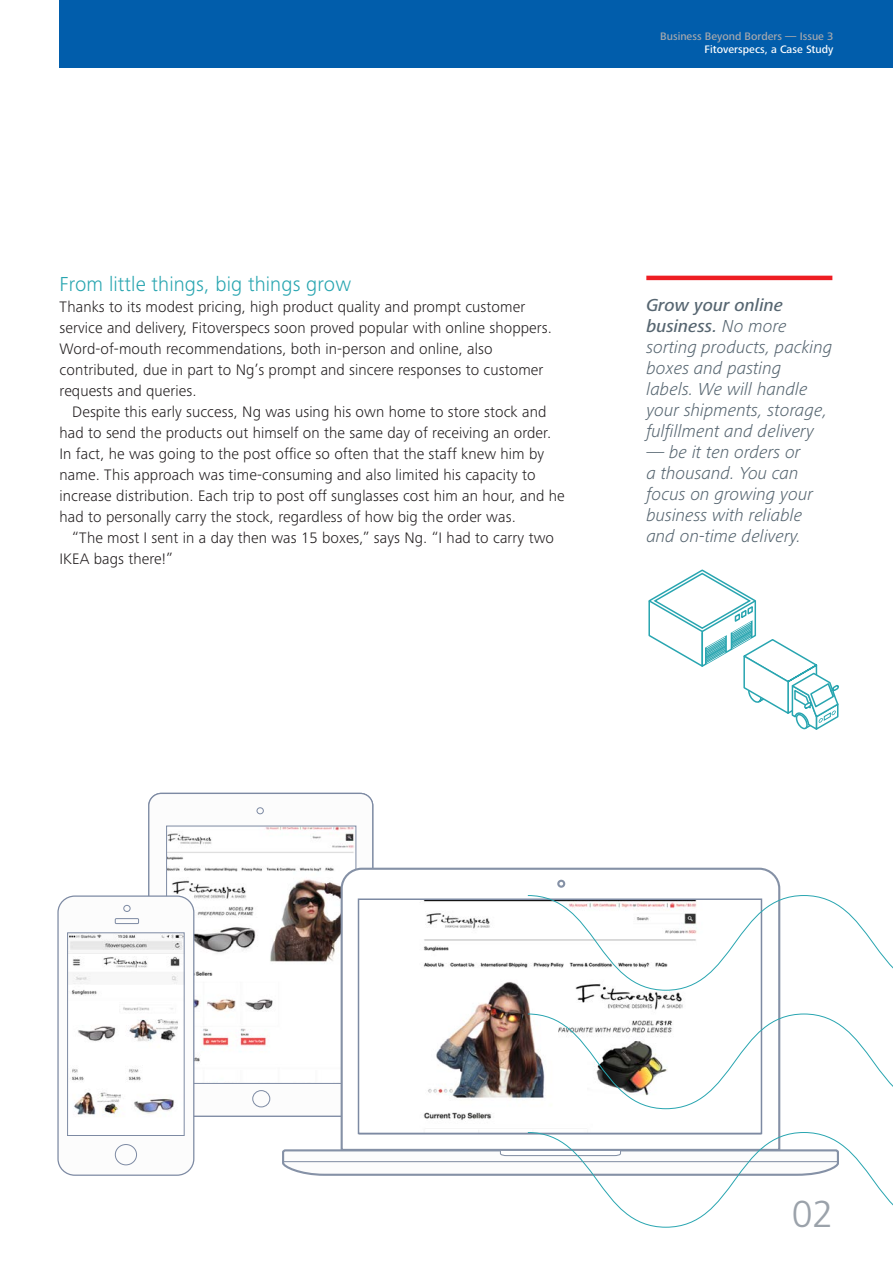
<style>
.page{position:relative;width:893px;height:1263px;background:#fff}
.page>*{position:absolute;margin:0;border:0;box-sizing:border-box;transform-origin:0 0}
.t1{font:300 37.5px "Frutiger LT Std";color:#9ba2aa}
.t2{font:300 21px "Frutiger Next Pro";letter-spacing:.005em;color:#28a5b0}
.t3{font:italic 300 18px/21px "Frutiger Next Pro";color:#576671}
.t4{font:300 15.75px/21px "Frutiger Next Pro";letter-spacing:.005em;color:#231f20}
.t5{font:500 11.25px "Frutiger Next Pro";color:#a8a9ad}
.t6{font:500 11.25px "Frutiger Next Pro";color:#fff}
.s1{font-weight:500}
</style>
<div class="page">
<img style="left:168px;top:828px;width:186px;height:156px">
<img style="left:194px;top:984px;width:79px;height:98px">
<svg style="left:252px;top:807px;width:18px;height:300px"></svg>
<svg style="left:340px;top:867px;width:441px;height:265px"></svg>
<div style="left:557px;top:880px;width:8px;height:8px;border:2px solid #8591a6;border-radius:50%"></div>
<img style="left:361px;top:901px;width:398px;height:230px">
<div style="left:58px;top:896px;width:136px;height:279px;background:#fcfcfc;border-radius:17px"></div>
<div style="left:57px;top:895px;width:137px;height:281px;border:1px solid #7d8aa3;border-radius:17px"></div>
<img style="left:69px;top:934px;width:113px;height:181px">
<div style="left:67px;top:932px;width:117px;height:204px;border:1px solid #7d8aa3"></div>
<svg style="left:115px;top:905px;width:24px;height:260px"></svg>
<hr style="left:646px;top:276px;width:186px;height:4px;background:#ee1d23">
<svg style="left:648px;top:569px;width:191px;height:161px"></svg>
<svg style="left:527px;top:895px;width:366px;height:96px"></svg>
<svg style="left:527px;top:1013px;width:366px;height:96px"></svg>
<svg style="left:282px;top:1132px;width:611px;height:96px"></svg>
<div style="left:60px;top:0;width:833px;height:67px;background:#015dab"></div>
<p class="t5" style="left:660px;top:30px;width:175px">Business Beyond Borders — Issue 3</p>
<p class="t6" style="left:705px;top:43px;width:130px">Fitoverspecs, a Case Study</p>
<p class="t2" style="left:60px;top:272px;width:293px">From little things, big things grow</p>
<p class="t4" style="left:60px;top:296px;width:494px">Thanks to its modest pricing, high product quality and prompt customer service and delivery, Fitoverspecs soon proved popular with online shoppers.<br>Word-of-mouth recommendations, both in-person and online, also contributed, due in part to Ng’s prompt and sincere responses to customer requests and queries.</p>
<p class="t4" style="left:60px;top:401px;width:507px;text-indent:13px">Despite this early success, Ng was using his own home to store stock and had to send the products out himself on the same day of receiving an order.<br>In fact, he was going to the post office so often that the staff knew him by name. This approach was time-consuming and also limited his capacity to increase distribution. Each trip to post off sunglasses cost him an hour, and he had to personally carry the stock, regardless of how big the order was.</p>
<p class="t4" style="left:60px;top:527px;width:496px;text-indent:13px">“The most I sent in a day then was 15 boxes,” says Ng. “I had to carry two<br>IKEA bags there!”</p>
<p class="t3" style="left:646px;top:294px;width:188px"><span class="s1">Grow your online business.</span> No more sorting products, packing boxes and pasting labels. We will handle your shipments, storage, fulfillment and delivery</p>
<p class="t3" style="left:646px;top:441px;width:168px">— be it ten orders or a thousand. You can focus on growing your business with reliable and on-time delivery.</p>
<p class="t1" style="left:792px;top:1193px;width:43px">02</p>
</div>
